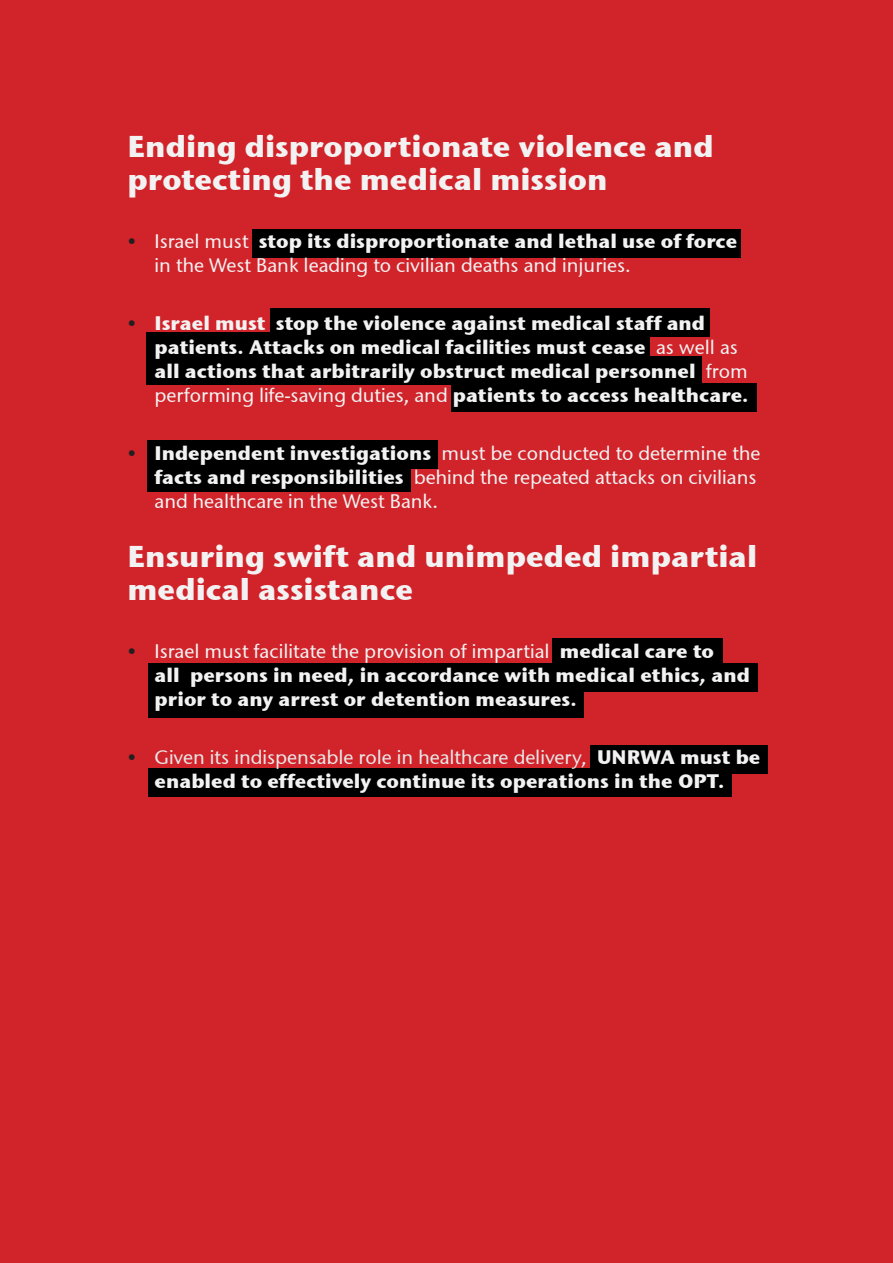
<style>
.page{position:relative;width:893px;height:1263px;background:#d1232a}
.page>*{position:absolute;margin:0;border:0;box-sizing:border-box;transform-origin:0 0}
.t1{font:30px/33px "Stone Sans ITCTT Bold";color:#f3f2f2}
.t2{font:19.5px/24px "Stone Sans ITCTT Bold";color:#f3f2f2}
.t3{font:19.5px/24px "Stone Sans ITCTT Medium";color:#f3f2f2}
.t4{font:19.5px "Stone Sans ITCTT Medium";color:#e9e7e7}
.s1{font-family:"Stone Sans ITCTT Medium";color:#231f20}
.s2{font-family:"Stone Sans ITCTT Medium"}
.s3{font-family:"Stone Sans ITCTT Bold"}
.s4{color:#231f20}
.s5{font-family:"Stone Sans ITCTT Bold";color:#f3f2f2}
.s6{color:#fff}
</style>
<div class="page">
<div style="left:252px;top:230px;width:489px;height:28px;background:#000"></div>
<div style="left:271px;top:309px;width:439px;height:28px;background:#000"></div>
<div style="left:146px;top:333px;width:503px;height:28px;background:#000"></div>
<div style="left:146px;top:357px;width:556px;height:28px;background:#000"></div>
<div style="left:451px;top:384px;width:306px;height:28px;background:#000"></div>
<div style="left:147px;top:441px;width:290px;height:28px;background:#000"></div>
<div style="left:147px;top:463px;width:263px;height:28px;background:#000"></div>
<div style="left:148px;top:663px;width:610px;height:28px;background:#000"></div>
<div style="left:148px;top:689px;width:436px;height:28px;background:#000"></div>
<div style="left:553px;top:638px;width:170px;height:29px;background:#000"></div>
<div style="left:148px;top:768px;width:583px;height:28px;background:#000"></div>
<div style="left:590px;top:745px;width:177px;height:28px;background:#000"></div>
<h1 class="t1" style="left:128px;top:133px;width:588px">Ending disproportionate violence and protecting the medical mission</h1>
<p class="t2" style="left:128px;top:231px;width:611px"><span class="s1">•</span> <span class="s2">Israel must</span> stop its disproportionate and lethal use of force</p>
<p class="t3" style="left:155px;top:256px;width:478px">in the West Bank leading to civilian deaths and injuries.</p>
<p class="t2" style="left:155px;top:313px;width:595px;text-indent:-27px"><span class="s1">•</span> Israel must stop the violence against medical staff and patients. Attacks on medical facilities must cease <span class="s2">as well as </span>all actions that arbitrarily obstruct medical personnel <span class="s2">from</span></p>
<p class="t3" style="left:155px;top:386px;width:596px">performing life-saving duties, and <span class="s3">patients to access healthcare.</span></p>
<p class="t3" style="left:155px;top:444px;width:607px;text-indent:-27px"><span class="s4">•</span> <span class="s3">Independent investigations</span> must be conducted to determine the <span class="s3">facts and responsibilities</span> behind the repeated attacks on civilians and healthcare in the West Bank.</p>
<h1 class="t1" style="left:128px;top:543px;width:631px">Ensuring swift and unimpeded impartial medical assistance</h1>
<p class="t3" style="left:128px;top:641px;width:588px"><span class="s4">•</span> Israel must facilitate the provision of impartial <span class="s3">medical care to</span></p>
<p class="t2" style="left:155px;top:665px;width:597px">all persons in need, in accordance with medical ethics, and prior to any arrest or detention measures.</p>
<p class="t4" style="left:128px;top:749px;width:634px"><span class="s4">•</span> Given its indispensable role in healthcare delivery, <span class="s5">UNRWA must be</span></p>
<p class="t2" style="left:155px;top:771px;width:571px">enabled to effectively continue its operations in the OPT<span class="s6">.</span></p>
</div>
